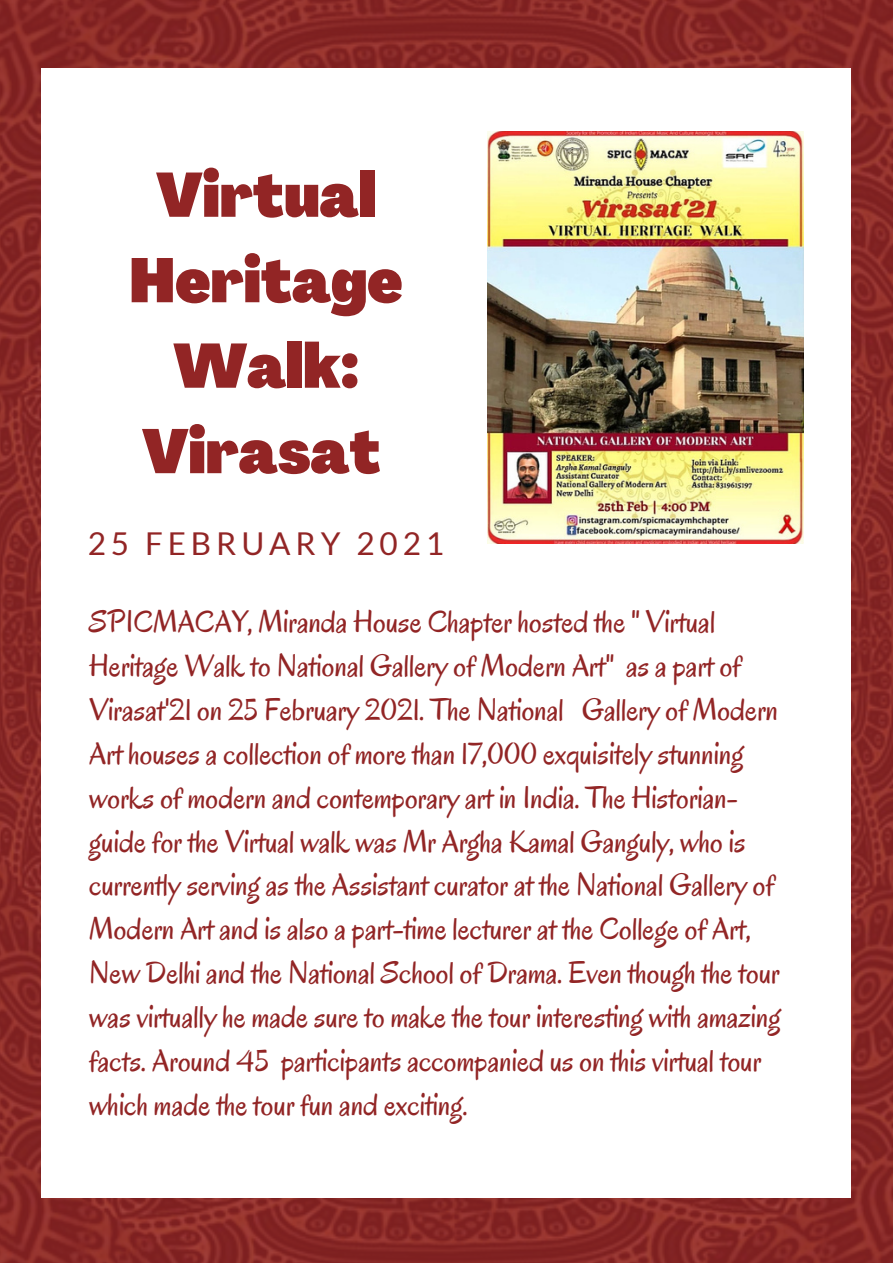
<style>
.page{position:relative;width:893px;height:1264px;background:#fff}
.page>*{position:absolute;margin:0;border:0;box-sizing:border-box;transform-origin:0 0}
.t1{font:900 condensed 61.5px/85.5px "Agrandir";color:#922525;text-align:center}
.t2{font:31.5px/43.8px "Oregano";color:#922525}
.t3{font:31.5px "Lato";letter-spacing:.155em;color:#922525}
</style>
<div class="page">
<img style="left:0;top:0;width:892px;height:1262px">
<div style="left:41px;top:68px;width:810px;height:1129px;background:#fff"></div>
<img style="left:488px;top:132px;width:315px;height:411px">
<h1 class="t1" style="left:129px;top:159px;width:275px">Virtual<br>Heritage<br>Walk:<br>Virasat</h1>
<p class="t3" style="left:88px;top:524px;width:358px">25 FEBRUARY 2021</p>
<p class="t2" style="left:89px;top:600px;width:693px">SPICMACAY, Miranda House Chapter hosted the " Virtual Heritage Walk to National Gallery of Modern Art" as a part of Virasat'21 on 25 February 2021. The National Gallery of Modern Art houses a collection of more than 17,000 exquisitely stunning works of modern and contemporary art in India. The Historian&shy;guide for the Virtual walk was Mr Argha Kamal Ganguly, who is currently serving as the Assistant curator at the National Gallery of Modern Art and is also a part-time lecturer at the College of Art, New Delhi and the National School of Drama. Even though the tour was virtually he made sure to make the tour interesting with amazing facts. Around 45 participants accompanied us on this virtual tour which made the tour fun and exciting.</p>
</div>
